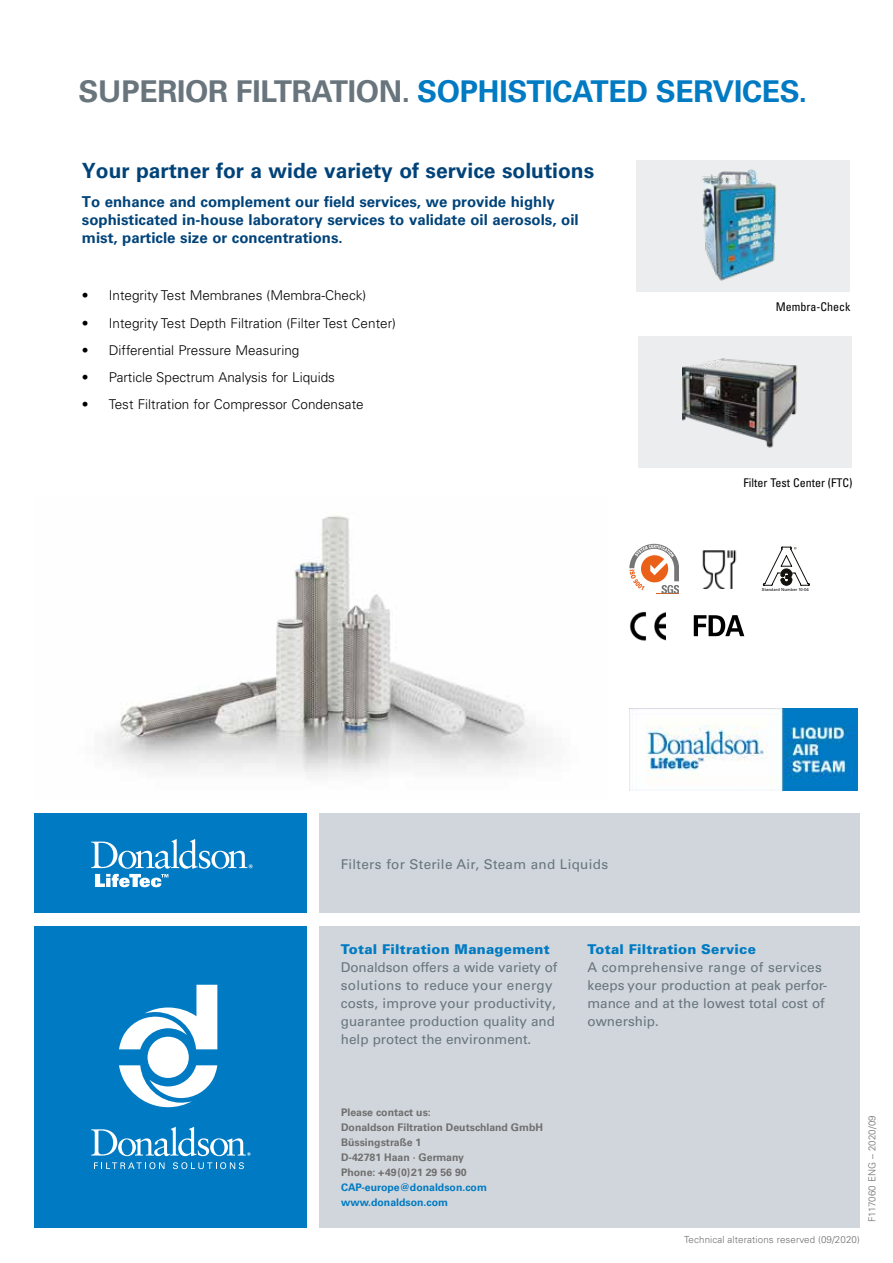
<style>
.page{position:relative;width:893px;height:1263px;background:#fff}
.page>*{position:absolute;margin:0;border:0;box-sizing:border-box;transform-origin:0 0}
.t1{font:700 30px "Univers LT Pro 65";letter-spacing:-.01em;color:#007ac2}
.t2{font:700 21px "Univers LT Std";color:#004379}
.t3{font:700 15px/18px "Univers LT Std";color:#004379}
.t4{font:13.5px/18px "Univers LT Pro 55 Roman";color:#68757d}
.t5{font:300 13.5px "Univers LT Pro 45";color:#000}
.t6{font:900 13.5px "Univers LT Pro 75";letter-spacing:.015em;color:#007ac2}
.t7{font:13.5px "Univers LT Pro 55 Roman";letter-spacing:.02em;color:#68757d}
.t8{font:condensed 12px "Univers LT Pro";color:#000}
.t9{font:700 10.5px/15px "Univers LT Std";color:#706f6f}
.t10{font:700 10.5px/15px "Univers LT Std";color:#007ac2}
.t11{font:300 9.75px "Univers LT Pro 45";letter-spacing:.01em;color:#706f6f}
.t12{font:4.2px "Univers LT Std";color:#000}
.s1{color:#68757d}
</style>
<div class="page">
<div style="left:35px;top:926px;width:272px;height:302px;background:#007ac2"></div>
<svg style="left:94px;top:1162px;width:70px;height:7px"></svg>
<svg style="left:173px;top:1162px;width:71px;height:7px"></svg>
<svg style="left:91px;top:1127px;width:160px;height:29px"></svg>
<svg style="left:119px;top:985px;width:98px;height:122px"></svg>
<div style="left:320px;top:926px;width:540px;height:302px;background:#d0d6db"></div>
<div style="left:35px;top:813px;width:272px;height:100px;background:#007ac2"></div>
<div style="left:320px;top:813px;width:540px;height:100px;background:#d0d6db"></div>
<div style="left:636px;top:161px;width:213px;height:131px;background:#ebedee"></div>
<img style="left:702px;top:169px;width:74px;height:112px">
<div style="left:638px;top:336px;width:214px;height:131px;background:#ebedee"></div>
<img style="left:682px;top:358px;width:115px;height:90px">
<img style="left:105px;top:515px;width:440px;height:262px">
<img style="left:702px;top:550px;width:35px;height:39px">
<svg style="left:694px;top:615px;width:50px;height:21px"></svg>
<img style="left:630px;top:611px;width:36px;height:29px">
<svg style="left:629px;top:544px;width:50px;height:50px"></svg>
<svg style="left:763px;top:547px;width:47px;height:39px"></svg>
<img style="left:630px;top:708px;width:228px;height:82px">
<svg style="left:91px;top:839px;width:162px;height:48px"></svg>
<h1 class="t1" style="left:79px;top:74px;width:730px"><span class="s1">SUPERIOR FILTRATION.</span> SOPHISTICATED SERVICES.</h1>
<h2 class="t2" style="left:82px;top:158px;width:514px">Your partner for a wide variety of service solutions</h2>
<p class="t3" style="left:82px;top:192px;width:498px">To enhance and complement our field services, we provide highly sophisticated in-house laboratory services to validate oil aerosols, oil mist, particle size or concentrations.</p>
<p class="t5" style="left:82px;top:287px;width:286px">• Integrity Test Membranes (Membra-Check)</p>
<p class="t5" style="left:82px;top:315px;width:316px">• Integrity Test Depth Filtration (Filter Test Center)</p>
<p class="t5" style="left:82px;top:342px;width:219px">• Differential Pressure Measuring</p>
<p class="t5" style="left:82px;top:369px;width:255px">• Particle Spectrum Analysis for Liquids</p>
<p class="t5" style="left:82px;top:396px;width:283px">• Test Filtration for Compressor Condensate</p>
<p class="t8" style="left:776px;top:299px;width:76px">Membra-Check</p>
<p class="t8" style="left:743px;top:475px;width:111px">Filter Test Center (FTC)</p>
<p class="t12" style="left:762px;top:587px;width:48px">Standard Number 10-04</p>
<p class="t7" style="left:341px;top:856px;width:269px">Filters for Sterile Air, Steam and Liquids</p>
<p class="t6" style="left:341px;top:941px;width:210px">Total Filtration Management</p>
<p class="t4" style="left:341px;top:958px;width:218px">Donaldson offers a wide variety of solutions to reduce your energy costs, improve your productivity, guarantee production quality and help protect the environment.</p>
<p class="t9" style="left:341px;top:1105px;width:204px">Please contact us:<br>Donaldson Filtration Deutschland GmbH<br>Büssingstraße 1<br>D-42781 Haan · Germany<br>Phone: + 49 (0) 21 29 56 90</p>
<p class="t10" style="left:341px;top:1180px;width:147px">CAP-europe@donaldson.com www.donaldson.com</p>
<p class="t6" style="left:587px;top:941px;width:170px">Total Filtration Service</p>
<p class="t4" style="left:587px;top:958px;width:241px">A comprehensive range of services keeps your production at peak perfor&shy;mance and at the lowest total cost of ownership.</p>
<p class="t11" style="left:684px;top:1234px;width:177px">Technical alterations reserved (09/2020)</p>
<p class="t11" style="left:866px;top:1222px;width:108px;rotate:-90deg">F117060 ENG – 2020/09</p>
</div>
